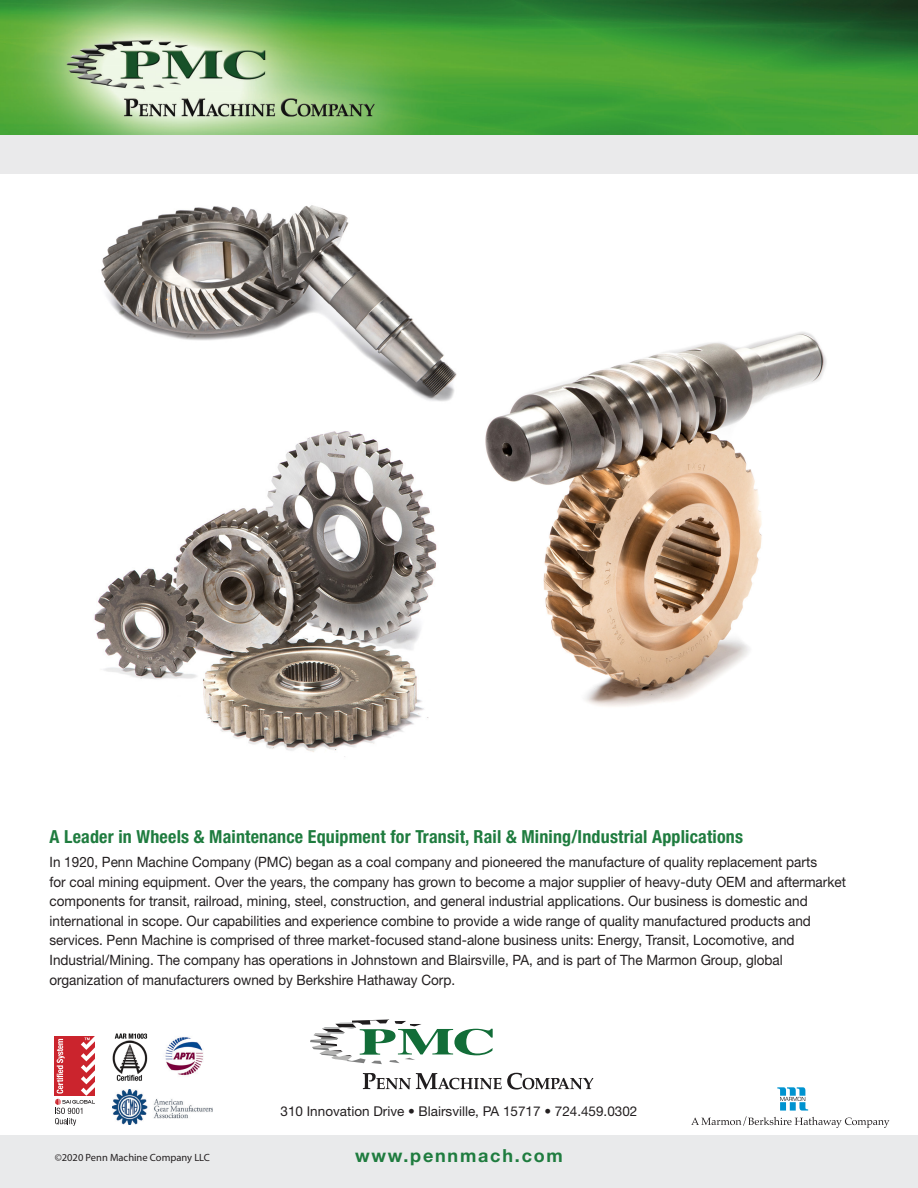
<style>
.page{position:relative;width:918px;height:1188px;background:#fff}
.page>*{position:absolute;margin:0;border:0;box-sizing:border-box;transform-origin:0 0}
.t1{font:700 condensed 18px "Helvetica Neue LT Std";letter-spacing:.01em;color:#1f7c3f}
.t2{font:700 18px "Helvetica Neue LT Std";letter-spacing:.1em;color:#1f7c3f}
.t3{font:14.25px/19.6px "Helvetica Neue LT Std";color:#231f20;scale:.95 1}
.t4{font:13.5px "Helvetica Neue LT Std";color:#231f20}
.t5{font:10.5px "Myriad Pro";color:#231f20}
</style>
<div class="page">
<div style="left:0;top:132px;width:918px;height:41px;background:#eaeaeb"></div>
<img style="left:0;top:0;width:918px;height:135px">
<img style="left:101px;top:205px;width:356px;height:197px">
<img style="left:485px;top:332px;width:342px;height:375px">
<img style="left:94px;top:431px;width:343px;height:326px">
<div style="left:0;top:1135px;width:918px;height:53px;background:#e9eaeb"></div>
<svg style="left:310px;top:1019px;width:183px;height:45px"></svg>
<svg style="left:363px;top:1073px;width:230px;height:17px"></svg>
<img style="left:112px;top:1090px;width:100px;height:34px">
<img style="left:112px;top:1033px;width:36px;height:49px">
<img style="left:165px;top:1037px;width:39px;height:39px">
<svg style="left:55px;top:1036px;width:40px;height:90px"></svg>
<svg style="left:691px;top:1087px;width:198px;height:41px"></svg>
<p class="t1" style="left:50px;top:826px;width:695px">A Leader in Wheels &amp; Maintenance Equipment for Transit, Rail &amp; Mining/Industrial Applications</p>
<p class="t3" style="left:50px;top:852px;width:840px">In 1920, Penn Machine Company (PMC) began as a coal company and pioneered the manufacture of quality replacement parts<br>for coal mining equipment. Over the years, the company has grown to become a major supplier of heavy-duty OEM and aftermarket components for transit, railroad, mining, steel, construction, and general industrial applications. Our business is domestic and international in scope. Our capabilities and experience combine to provide a wide range of quality manufactured products and services. Penn Machine is comprised of three market-focused stand-alone business units: Energy, Transit, Locomotive, and Industrial/Mining. The company has operations in Johnstown and Blairsville, PA, and is part of The Marmon Group, global organization of manufacturers owned by Berkshire Hathaway Corp.</p>
<p class="t5" style="left:55px;top:1151px;width:157px">©2020 Penn Machine Company LLC</p>
<p class="t4" style="left:281px;top:1103px;width:358px">310 Innovation Drive • Blairsville, PA 15717 • 724.459.0302</p>
<p class="t2" style="left:355px;top:1144px;width:209px">www.pennmach.com</p>
</div>
